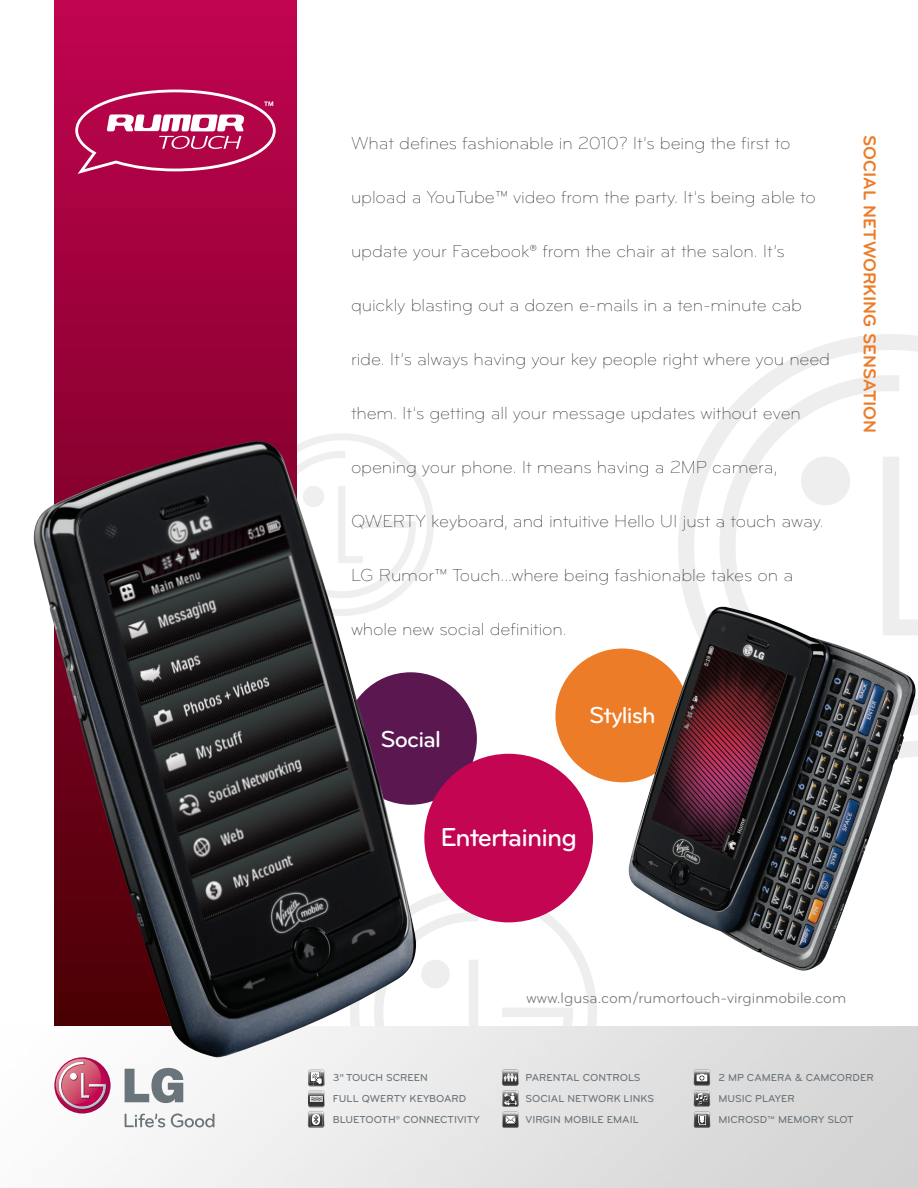
<style>
.page{position:relative;width:918px;height:1188px;background:#fff}
.page>*{position:absolute;margin:0;border:0;box-sizing:border-box;transform-origin:0 0}
.t1{font:500 27px "Bryant LG";letter-spacing:-.035em;color:#fff}
.t2{font:500 24px "Bryant LG";letter-spacing:-.035em;color:#fff}
.t3{font:300 18px "Bryant LG";letter-spacing:-.005em;color:#231f20}
.t4{font:700 18px "Bryant LG";color:#ed7c29}
.t5{font:15.75px "Bryant LG";color:#76787b}
.t6{font:500 10.5px/21px "Bryant LG";color:#6a747b}
</style>
<div class="page">
<svg style="left:54px;top:0;width:243px;height:438px;background:#a60240"></svg>
<img style="left:416px;top:886px;width:181px;height:140px">
<svg style="left:54px;top:1057px;width:57px;height:57px"></svg>
<svg style="left:53px;top:1058px;width:54px;height:52px"></svg>
<svg style="left:125px;top:1068px;width:58px;height:35px"></svg>
<svg style="left:125px;top:1114px;width:40px;height:13px"></svg>
<svg style="left:171px;top:1114px;width:43px;height:13px"></svg>
<svg style="left:306px;top:1067px;width:21px;height:64px"></svg>
<svg style="left:500px;top:1067px;width:22px;height:64px"></svg>
<svg style="left:692px;top:1067px;width:21px;height:64px"></svg>
<svg style="left:75px;top:90px;width:201px;height:84px;background:#c1346b"></svg>
<div style="left:344px;top:672px;width:133px;height:133px;background:#5a1750;border-radius:50%"></div>
<div style="left:555px;top:649px;width:134px;height:133px;background:#ed7c29;border-radius:50%"></div>
<div style="left:424px;top:754px;width:169px;height:168px;background:#c30552;border-radius:50%"></div>
<img style="left:629px;top:606px;width:287px;height:365px">
<img style="left:33px;top:438px;width:383px;height:620px">
<p class="t3" style="left:351px;top:136px;width:441px">What defines fashionable in 2010? It’s being the first to</p>
<p class="t3" style="left:351px;top:190px;width:466px">upload a YouTube™ video from the party. It’s being able to</p>
<p class="t3" style="left:351px;top:244px;width:435px">update your Facebook® from the chair at the salon. It’s</p>
<p class="t3" style="left:351px;top:298px;width:453px">quickly blasting out a dozen e-mails in a ten-minute cab</p>
<p class="t3" style="left:351px;top:352px;width:481px">ride. It’s always having your key people right where you need</p>
<p class="t3" style="left:351px;top:406px;width:452px">them. It’s getting all your message updates without even</p>
<p class="t3" style="left:351px;top:460px;width:428px">opening your phone. It means having a 2MP camera,</p>
<p class="t3" style="left:351px;top:514px;width:475px">QWERTY keyboard, and intuitive Hello UI just a touch away.</p>
<p class="t3" style="left:351px;top:568px;width:444px">LG Rumor™ Touch...where being fashionable takes on a</p>
<p class="t3" style="left:351px;top:622px;width:217px">whole new social definition.</p>
<h2 class="t2" style="left:380px;top:724px;width:62px">Social</h2>
<h2 class="t2" style="left:589px;top:701px;width:68px">Stylish</h2>
<h1 class="t1" style="left:440px;top:821px;width:138px">Entertaining</h1>
<p class="t4" style="left:881px;top:135px;width:300px;rotate:90deg">SOCIAL NETWORKING SENSATION</p>
<p class="t5" style="left:526px;top:992px;width:321px">www.lgusa.com/rumortouch-virginmobile.com</p>
<p class="t6" style="left:333px;top:1067px;width:148px">3” TOUCH SCREEN<br>FULL QWERTY KEYBOARD<br>BLUETOOTH® CONNECTIVITY</p>
<p class="t6" style="left:526px;top:1067px;width:130px">PARENTAL CONTROLS<br>SOCIAL NETWORK LINKS<br>VIRGIN MOBILE EMAIL</p>
<p class="t6" style="left:718px;top:1067px;width:157px">2 MP CAMERA &amp; CAMCORDER<br>MUSIC PLAYER<br>MICROSD™ MEMORY SLOT</p>
</div>
